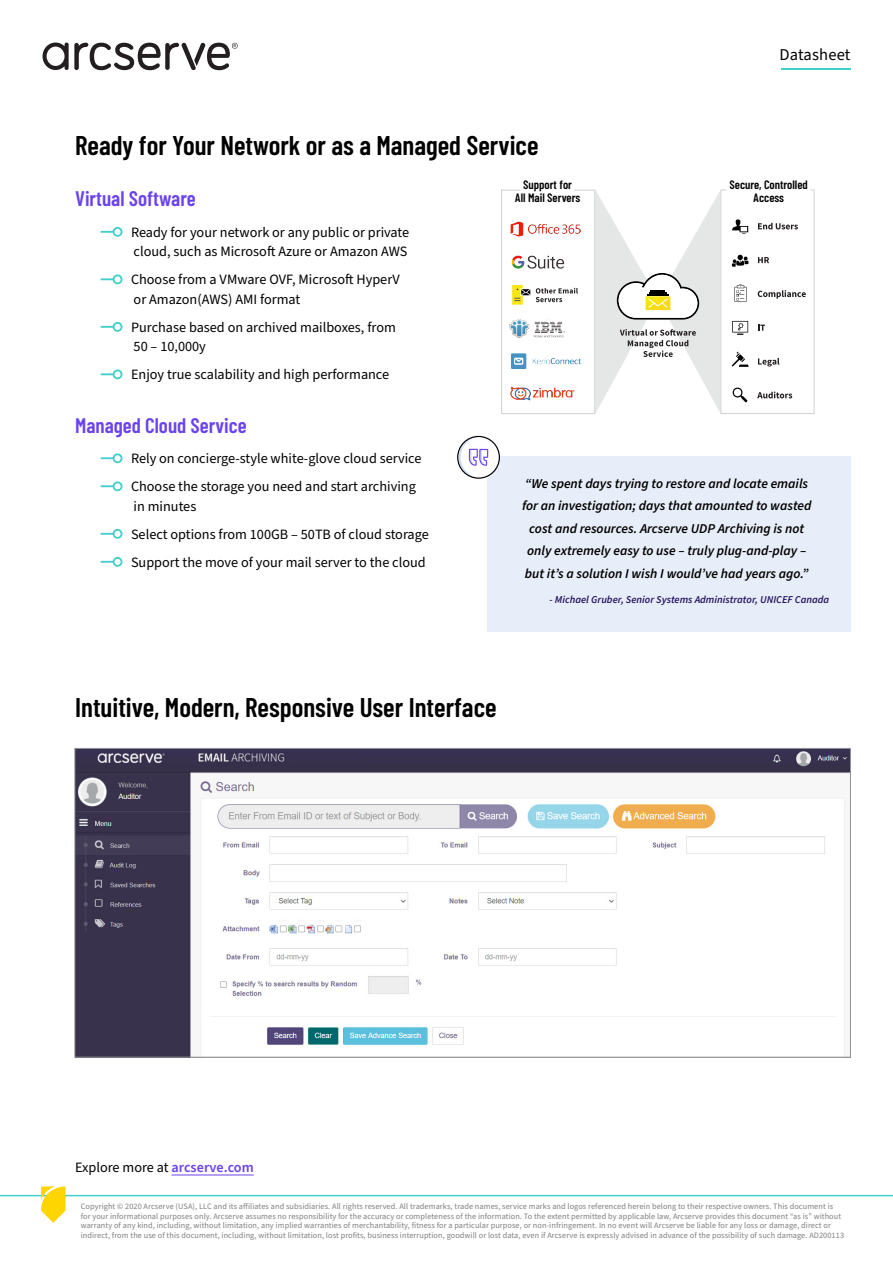
<style>
.page{position:relative;width:893px;height:1263px;background:#fff}
.page>*{position:absolute;margin:0;border:0;box-sizing:border-box;transform-origin:0 0}
.t1{font:600 27px "Barlow Condensed";color:#000}
.t2{font:600 21px "Barlow Condensed";color:#6b43ee}
.t3{font:16.5px "Source Sans Pro";letter-spacing:.01em;color:#000}
.t4{font:14.25px/19.5px "Source Sans Pro";color:#000}
.t5{font:italic 600 13.5px "Source Sans Pro";color:#000}
.t6{font:600 12.15px/12.9px "Barlow Condensed";color:#000;text-align:center}
.t7{font:italic 600 10.5px "Source Sans Pro";color:#24165f}
.t8{font:8.25px/9.8px "Source Sans Pro";letter-spacing:.01em;color:#808080}
.s1{font-weight:600;color:#6b43ee}
</style>
<div class="page">
<svg style="left:43px;top:43px;width:195px;height:27px"></svg>
<hr style="left:0;top:1195px;width:893px;height:1px;background:#42cfc9">
<svg style="left:41px;top:1186px;width:25px;height:37px"></svg>
<hr style="left:781px;top:68px;width:69px;height:2px;background:#42cfc9">
<hr style="left:171px;top:1174px;width:83px;height:1px;background:#6b43ee">
<svg style="left:101px;top:227px;width:21px;height:10px"></svg>
<svg style="left:101px;top:274px;width:21px;height:10px"></svg>
<svg style="left:101px;top:322px;width:21px;height:10px"></svg>
<svg style="left:101px;top:369px;width:21px;height:10px"></svg>
<div style="left:487px;top:456px;width:363px;height:175px;background:#e8eef9"></div>
<svg style="left:457px;top:436px;width:43px;height:43px"></svg>
<svg style="left:101px;top:453px;width:21px;height:10px"></svg>
<svg style="left:101px;top:481px;width:21px;height:10px"></svg>
<svg style="left:101px;top:529px;width:21px;height:10px"></svg>
<svg style="left:101px;top:557px;width:21px;height:10px"></svg>
<img style="left:76px;top:750px;width:773px;height:305px">
<svg style="left:501px;top:189px;width:314px;height:225px"></svg>
<p class="t1" style="left:75px;top:128px;width:465px">Ready for Your Network or as a Managed Service</p>
<h3 class="t3" style="left:780px;top:43px;width:72px">Datasheet</h3>
<p class="t2" style="left:75px;top:185px;width:122px">Virtual Software</p>
<p class="t4" style="left:131px;top:223px;width:280px">Ready for your network or any public or private cloud, such as Microsoft Azure or Amazon AWS</p>
<p class="t4" style="left:131px;top:270px;width:270px">Choose from a VMware OVF, Microsoft HyperV or Amazon(AWS) AMI format</p>
<p class="t4" style="left:131px;top:318px;width:266px">Purchase based on archived mailboxes, from<br>50 – 10,000y</p>
<p class="t4" style="left:131px;top:365px;width:260px">Enjoy true scalability and high performance</p>
<p class="t2" style="left:75px;top:413px;width:173px">Managed Cloud Service</p>
<p class="t4" style="left:131px;top:449px;width:292px">Rely on concierge-style white-glove cloud service</p>
<p class="t4" style="left:131px;top:477px;width:286px">Choose the storage you need and start archiving in minutes</p>
<p class="t4" style="left:131px;top:525px;width:299px">Select options from 100GB – 50TB of cloud storage</p>
<p class="t4" style="left:131px;top:553px;width:296px">Support the move of your mail server to the cloud</p>
<p class="t6" style="left:515px;top:178px;width:67px">Support for<br>All Mail Servers</p>
<p class="t6" style="left:729px;top:178px;width:80px">Secure, Controlled<br>Access</p>
<p class="t5" style="left:525px;top:474px;width:284px">“We spent days trying to restore and locate emails</p>
<p class="t5" style="left:522px;top:497px;width:291px">for an investigation; days that amounted to wasted</p>
<p class="t5" style="left:529px;top:519px;width:276px">cost and resources. Arcserve UDP Archiving is not</p>
<p class="t5" style="left:527px;top:542px;width:281px">only extremely easy to use – truly plug-and-play –</p>
<p class="t5" style="left:525px;top:564px;width:285px">but it’s a solution I wish I would’ve had years ago.”</p>
<p class="t7" style="left:550px;top:593px;width:281px">- Michael Gruber, Senior Systems Administrator, UNICEF Canada</p>
<p class="t1" style="left:75px;top:691px;width:423px">Intuitive, Modern, Responsive User Interface</p>
<h3 class="t4" style="left:75px;top:1158px;width:180px">Explore more at <span class="s1">arcserve.com</span></h3>
<p class="t8" style="left:81px;top:1201px;width:765px">Copyright © 2020 Arcserve (USA), LLC and its affiliates and subsidiaries. All rights reserved. All trademarks, trade names, service marks and logos referenced herein belong to their respective owners. This document is for your informational purposes only. Arcserve assumes no responsibility for the accuracy or completeness of the information. To the extent permitted by applicable law, Arcserve provides this document “as is” without warranty of any kind, including, without limitation, any implied warranties of merchantability, fitness for a particular purpose, or non-infringement. In no event will Arcserve be liable for any loss or damage, direct or indirect, from the use of this document, including, without limitation, lost profits, business interruption, goodwill or lost data, even if Arcserve is expressly advised in advance of the possibility of such damage. AD200113</p>
</div>
